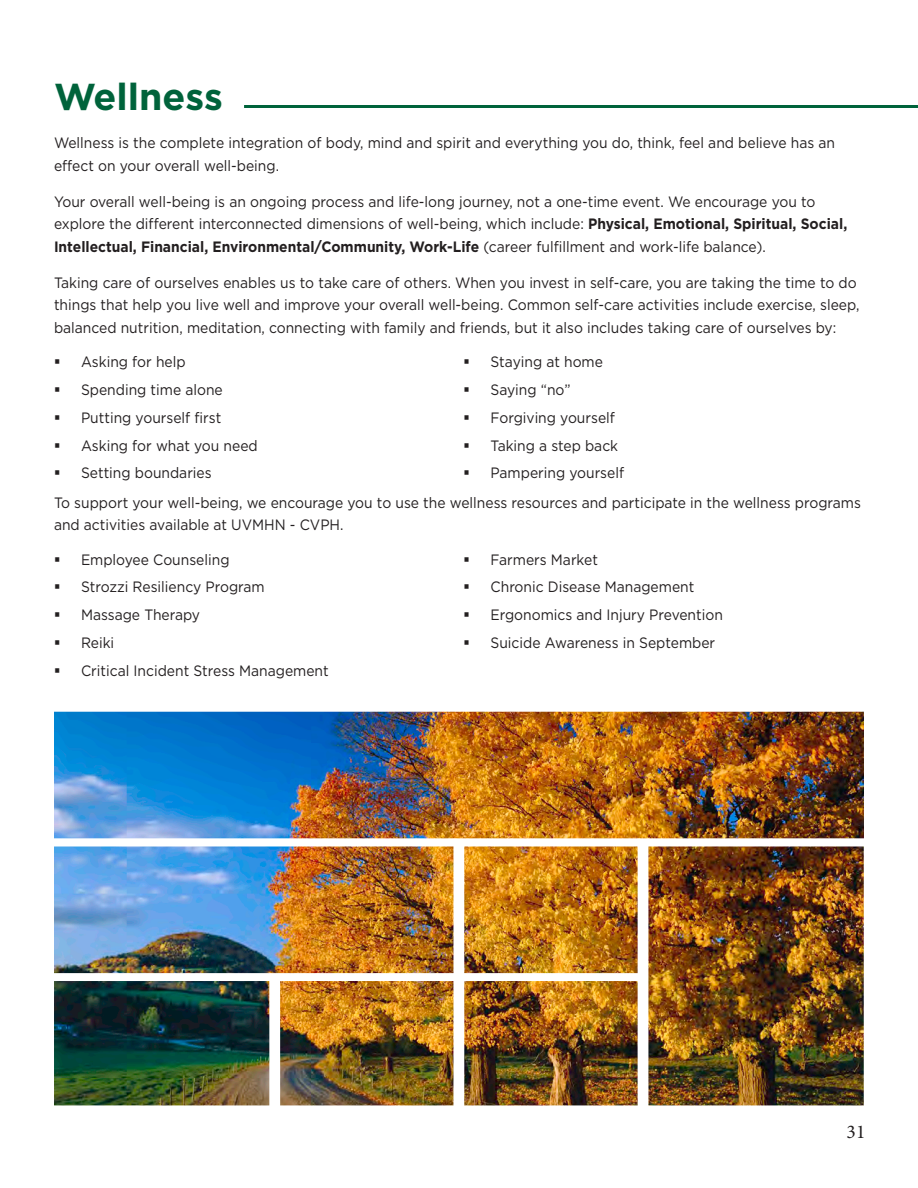
<style>
.page{position:relative;width:918px;height:1188px;background:#fff}
.page>*{position:absolute;margin:0;border:0;box-sizing:border-box;transform-origin:0 0}
.Header_1{font:700 37.5px "Gotham";color:#00633b}
.t1{font:19.5px "Minion Pro";color:#231f20}
.Book{font:15px/22.5px "Gotham";color:#231f20;scale:.92 1}
.s1{font-weight:700}
</style>
<div class="page">
<img style="left:54px;top:712px;width:810px;height:393px">
<hr style="left:244px;top:105px;width:674px;height:3px;background:#00633b">
<p class="Header_1" style="left:54px;top:72px;width:170px">Wellness</p>
<p class="Book" style="left:54px;top:132px;width:851px">Wellness is the complete integration of body, mind and spirit and everything you do, think, feel and believe has an effect on your overall well-being.</p>
<p class="Book" style="left:54px;top:190px;width:864px">Your overall well-being is an ongoing process and life-long journey, not a one-time event. We encourage you to explore the different interconnected dimensions of well-being, which include: <span class="s1">Physical, Emotional, Spiritual, Social,<br>Intellectual, Financial, Environmental/Community, Work-Life</span> (career fulfillment and work-life balance).</p>
<p class="Book" style="left:54px;top:271px;width:877px">Taking care of ourselves enables us to take care of others. When you invest in self-care, you are taking the time to do things that help you live well and improve your overall well-being. Common self-care activities include exercise, sleep, balanced nutrition, meditation, connecting with family and friends, but it also includes taking care of ourselves by:</p>
<p class="Book" style="left:81px;top:351px;width:115px">Asking for help</p>
<p class="Book" style="left:81px;top:378px;width:156px">Spending time alone</p>
<p class="Book" style="left:81px;top:406px;width:154px">Putting yourself first</p>
<p class="Book" style="left:81px;top:434px;width:194px">Asking for what you need</p>
<p class="Book" style="left:81px;top:462px;width:144px">Setting boundaries</p>
<p class="Book" style="left:491px;top:351px;width:124px">Staying at home</p>
<p class="Book" style="left:491px;top:378px;width:89px">Saying “no”</p>
<p class="Book" style="left:491px;top:406px;width:137px">Forgiving yourself</p>
<p class="Book" style="left:491px;top:434px;width:140px">Taking a step back</p>
<p class="Book" style="left:491px;top:462px;width:147px">Pampering yourself</p>
<p class="Book" style="left:54px;top:491px;width:879px">To support your well-being, we encourage you to use the wellness resources and participate in the wellness programs and activities available at UVMHN - CVPH.</p>
<p class="Book" style="left:81px;top:548px;width:163px">Employee Counseling</p>
<p class="Book" style="left:81px;top:576px;width:201px">Strozzi Resiliency Program</p>
<p class="Book" style="left:81px;top:603px;width:131px">Massage Therapy</p>
<p class="Book" style="left:81px;top:631px;width:38px">Reiki</p>
<p class="Book" style="left:81px;top:659px;width:271px">Critical Incident Stress Management</p>
<p class="Book" style="left:491px;top:548px;width:118px">Farmers Market</p>
<p class="Book" style="left:491px;top:576px;width:223px">Chronic Disease Management</p>
<p class="Book" style="left:491px;top:603px;width:254px">Ergonomics and Injury Prevention</p>
<p class="Book" style="left:491px;top:631px;width:246px">Suicide Awareness in September</p>
<h2 class="t1" style="left:847px;top:1118px;width:20px">31</h2>
</div>
